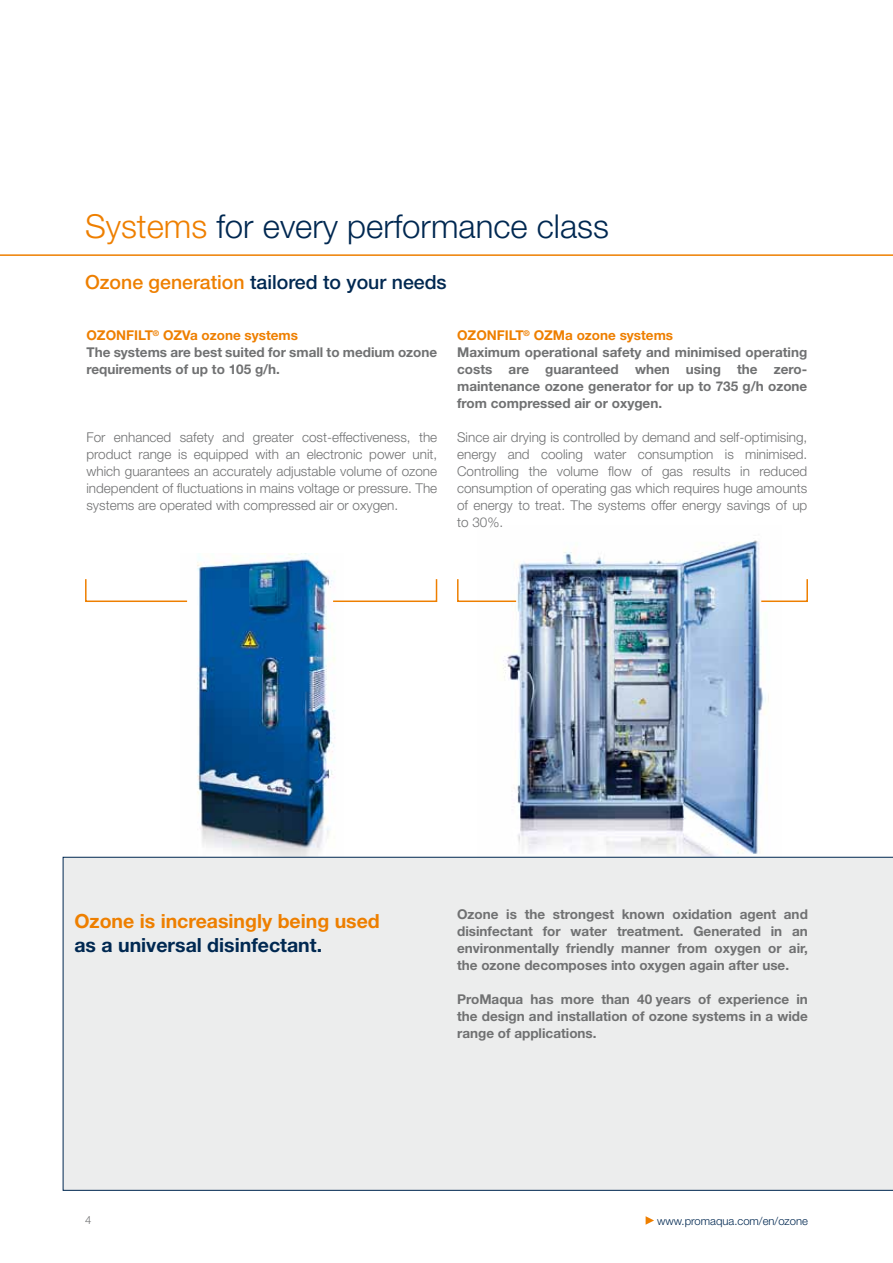
<style>
.page{position:relative;width:893px;height:1263px;background:#fff}
.page>*{position:absolute;margin:0;border:0;box-sizing:border-box;transform-origin:0 0}
.t1{font:300 33px "Helvetica Neue LT Std";color:#002851}
.t2{font:500 19.5px "Helvetica Neue LT Std";color:#002851}
.t3{font:700 19.5px "Helvetica Neue LT Std";color:#ee7f00}
.t4{font:700 19.5px "Helvetica Neue LT Std";color:#002851}
.t5{font:700 13.5px/17px "Helvetica Neue LT Std";color:#707172}
.t6{font:300 13.5px/17px "Helvetica Neue LT Std";color:#707172;text-align:justify}
.t7{font:300 11.25px "Helvetica Neue LT Std";color:#002851}
.t8{font:300 11.25px "Helvetica Neue LT Std";color:#707172}
.s1{color:#ee7f00}
</style>
<div class="page">
<img style="left:180px;top:553px;width:163px;height:304px">
<img style="left:477px;top:540px;width:305px;height:317px">
<div style="left:63px;top:857px;width:830px;height:334px;background:#eceded"></div>
<svg style="left:646px;top:1216px;width:8px;height:9px"></svg>
<hr style="left:0;top:254px;width:893px;height:2px;background:#ee7f00">
<svg style="left:457px;top:578px;width:61px;height:25px"></svg>
<svg style="left:85px;top:578px;width:104px;height:25px"></svg>
<svg style="left:760px;top:578px;width:48px;height:25px"></svg>
<svg style="left:332px;top:578px;width:106px;height:25px"></svg>
<h1 class="t1" style="left:85px;top:206px;width:525px"><span class="s1">Systems</span> for every performance class</h1>
<h2 class="t2" style="left:85px;top:271px;width:363px"><span class="s1">Ozone generation</span> tailored to your needs</h2>
<p class="t5" style="left:457px;top:327px;width:352px"><span class="s1">OZONFILT</span><sup>®</sup> <span class="s1">OZMa ozone systems<br></span>Maximum operational safety and minimised operating costs are guaranteed when using the zero&shy;maintenance ozone generator for up to 735 g/h ozone from compressed air or oxygen.</p>
<p class="t6" style="left:457px;top:429px;width:352px">Since air drying is controlled by demand and self-optimising, energy and cooling water consumption is minimised.<br>Controlling the volume flow of gas results in reduced consumption of operating gas which requires huge amounts of energy to treat. The systems offer energy savings of up to 30%.</p>
<p class="t5" style="left:86px;top:327px;width:352px"><span class="s1">OZONFILT</span><sup>®</sup> <span class="s1">OZVa ozone systems<br></span>The systems are best suited for small to medium ozone requirements of up to 105 g/h.</p>
<p class="t6" style="left:86px;top:429px;width:352px">For enhanced safety and greater cost-effectiveness, the product range is equipped with an electronic power unit, which guarantees an accurately adjustable volume of ozone independent of fluctuations in mains voltage or pressure. The systems are operated with compressed air or oxygen.</p>
<h2 class="t3" style="left:74px;top:909px;width:307px">Ozone is increasingly being used</h2>
<h2 class="t4" style="left:74px;top:932px;width:249px">as a universal disinfectant.</h2>
<p class="t5" style="left:457px;top:905px;width:352px;text-align:justify">Ozone is the strongest known oxidation agent and disinfectant for water treatment. Generated in an environmentally friendly manner from oxygen or air, the ozone decomposes into oxygen again after use.</p>
<p class="t5" style="left:457px;top:990px;width:352px;text-align:justify">ProMaqua has more than 40 years of experience in the design and installation of ozone systems in a wide range of applications.</p>
<p class="t8" style="left:85px;top:1213px;width:8px">4</p>
<p class="t7" style="left:657px;top:1214px;width:152px">www.promaqua.com/en/ozone</p>
</div>
